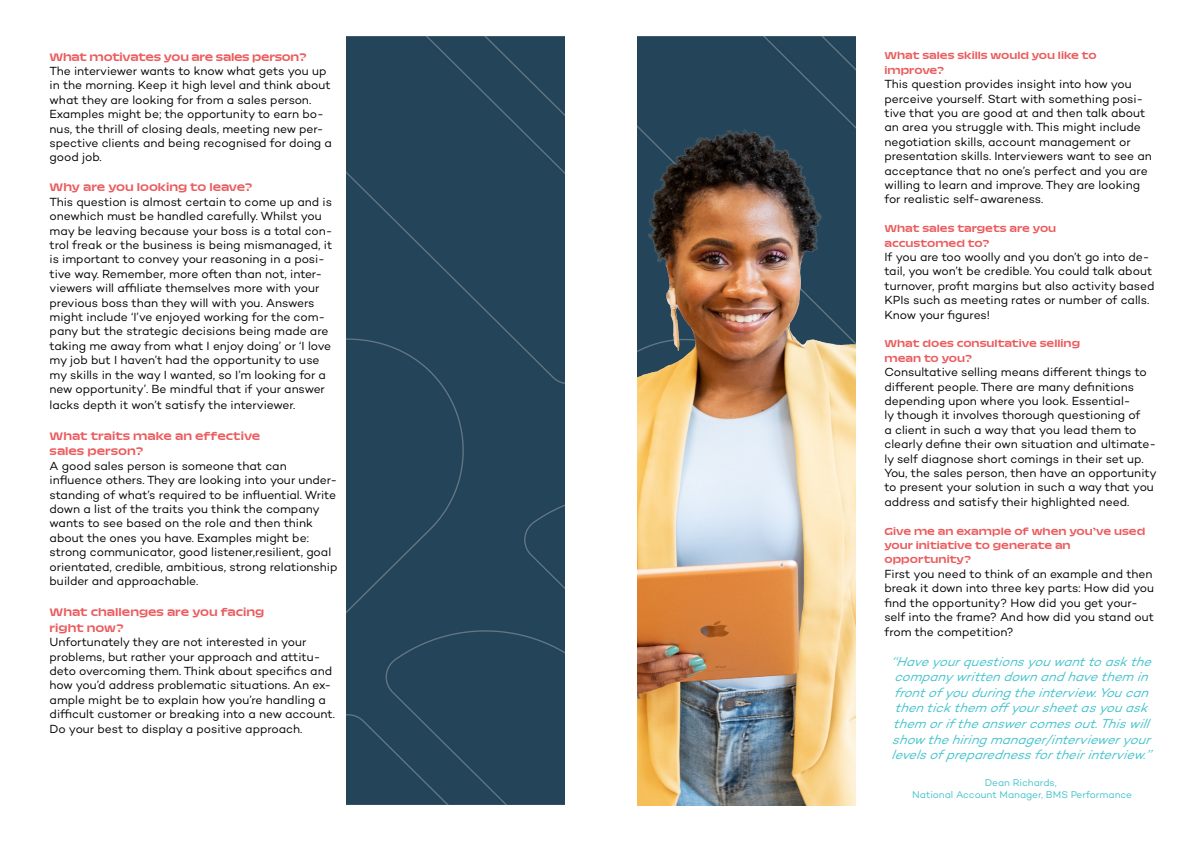
<style>
.page{position:relative;width:1202px;height:842px;background:#fff}
.page>*{position:absolute;margin:0;border:0;box-sizing:border-box;transform-origin:0 0}
.t1{font:italic 13px/15.6px "Campton";color:#44c3cc}
.t2{font:13px/15.6px "Trois Mille Medium 22";letter-spacing:-.005em;color:#eb5b5d}
.t3{font:12px/14.4px "Campton";letter-spacing:-.005em;color:#000}
.t4{font:12px/14.4px "Trois Mille Medium 22";color:#eb5b5d}
.t5{font:10px/12px "Campton";color:#44c3cc;text-align:center}
</style>
<div class="page">
<div style="left:637px;top:37px;width:218px;height:91px;background:#244459"></div>
<div style="left:347px;top:36px;width:218px;height:768px;background:#244459"></div>
<img style="left:637px;top:128px;width:218px;height:677px">
<p class="t2" style="left:50px;top:49px;width:259px">What motivates you are sales person?</p>
<p class="t3" style="left:50px;top:63px;width:284px">The interviewer wants to know what gets you up in the morning. Keep it high level and think about what they are looking for from a sales person.<br>Examples might be; the opportunity to earn bo&shy;nus, the thrill of closing deals, meeting new per&shy;spective clients and being recognised for doing a good job.</p>
<p class="t2" style="left:50px;top:180px;width:205px">Why are you looking to leave?</p>
<p class="t3" style="left:50px;top:194px;width:284px">This question is almost certain to come up and is onewhich must be handled carefully. Whilst you may be leaving because your boss is a total con&shy;trol freak or the business is being mismanaged, it is important to convey your reasoning in a posi&shy;tive way. Remember, more often than not, inter&shy;viewers will affiliate themselves more with your previous boss than they will with you. Answers might include ‘I’ve enjoyed working for the com&shy;pany but the strategic decisions being made are taking me away from what I enjoy doing’ or ‘I love my job but I haven’t had the opportunity to use my skills in the way I wanted, so I’m looking for a new opportunity’. Be mindful that if your answer</p>
<p class="t3" style="left:50px;top:397px;width:247px">lacks depth it won’t satisfy the interviewer.</p>
<p class="t2" style="left:50px;top:428px;width:212px">What traits make an effective sales person?</p>
<p class="t3" style="left:50px;top:458px;width:289px">A good sales person is someone that can influence others. They are looking into your under&shy;standing of what’s required to be influential. Write down a list of the traits you think the company wants to see based on the role and then think about the ones you have. Examples might be: strong communicator, good listener,resilient, goal orientated, credible, ambitious, strong relationship builder and approachable.</p>
<p class="t2" style="left:50px;top:605px;width:216px">What challenges are you facing right now?</p>
<p class="t3" style="left:50px;top:635px;width:287px">Unfortunately they are not interested in your problems, but rather your approach and attitu&shy;deto overcoming them. Think about specifics and how you’d address problematic situations. An ex&shy;ample might be to explain how you’re handling a difficult customer or breaking into a new account.<br>Do your best to display a positive approach.</p>
<p class="t4" style="left:884px;top:49px;width:214px">What sales skills would you like to improve?</p>
<p class="t3" style="left:884px;top:77px;width:269px">This question provides insight into how you perceive yourself. Start with something posi&shy;tive that you are good at and then talk about an area you struggle with. This might include negotiation skills, account management or presentation skills. Interviewers want to see an acceptance that no one’s perfect and you are willing to learn and improve. They are looking for realistic self-awareness.</p>
<p class="t4" style="left:884px;top:222px;width:173px">What sales targets are you accustomed to?</p>
<p class="t3" style="left:884px;top:249px;width:271px">If you are too woolly and you don’t go into de&shy;tail, you won’t be credible. You could talk about turnover, profit margins but also activity based KPIs such as meeting rates or number of calls.<br>Know your figures!</p>
<p class="t4" style="left:884px;top:337px;width:197px">What does consultative selling mean to you?</p>
<p class="t3" style="left:884px;top:365px;width:274px">Consultative selling means different things to different people. There are many definitions depending upon where you look. Essential-<br>ly though it involves thorough questioning of<br>a client in such a way that you lead them to clearly define their own situation and ultimate&shy;ly self diagnose short comings in their set up.<br>You, the sales person, then have an opportunity to present your solution in such a way that you address and satisfy their highlighted need.</p>
<p class="t4" style="left:884px;top:524px;width:262px">Give me an example of when you’ve used your initiative to generate an opportunity?</p>
<p class="t3" style="left:884px;top:566px;width:271px">First you need to think of an example and then break it down into three key parts: How did you find the opportunity? How did you get your&shy;self into the frame? And how did you stand out from the competition?</p>
<p class="t1" style="left:891px;top:653px;width:267px">‘‘Haveyourquestionsyouwanttoaskthe companywrittendownandhavethem in frontofyouduringtheinterview.Youcan thentickthem offyoursheetasyouask them oriftheanswercomesout.Thiswill showthehiringmanager/intervieweryour levelsofpreparednessfortheirinterview.’’</p>
<p class="t5" style="left:912px;top:776px;width:221px">Dean Richards,<br>National Account Manager, BMS Performance</p>
</div>
